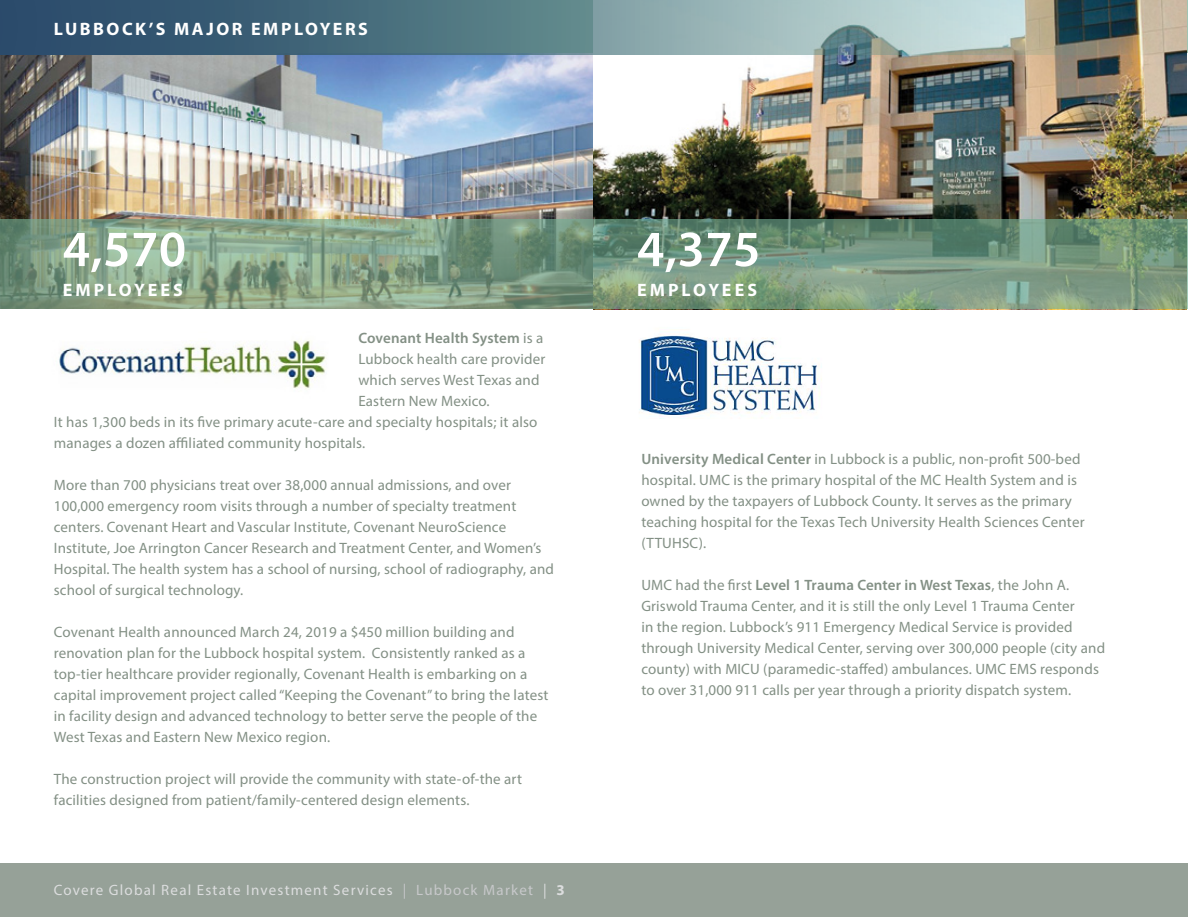
<style>
.page{position:relative;width:1188px;height:918px;background:#fff}
.page>*{position:absolute;margin:0;border:0;box-sizing:border-box;transform-origin:0 0}
.t1{font:600 51px "Myriad Pro";letter-spacing:.01em;color:#fff}
.t2{font:700 18px "Myriad Pro";letter-spacing:.14em;color:#fff}
.t3{font:700 18px "Myriad Pro";letter-spacing:.17em;color:#fff}
.t4{font:15px/21px "Myriad Pro";letter-spacing:.01em;color:#839085}
.t5{font:15px "Myriad Pro";letter-spacing:.08em;color:#dcddde}
.t6{font:600 15px "Myriad Pro";letter-spacing:.01em;color:#839085}
.s1{font-weight:400}
.s2{color:#c7c8ca}
.s3{font-weight:700}
.s4{font-weight:600}
</style>
<div class="page">
<img style="left:639px;top:334px;width:183px;height:85px">
<img style="left:0;top:55px;width:594px;height:253px">
<img style="left:59px;top:340px;width:267px;height:49px">
<div style="left:0;top:863px;width:1188px;height:54px;background:#96a198"></div>
<img style="left:594px;top:55px;width:593px;height:164px">
<svg style="left:1px;top:219px;width:1187px;height:90px;background:#7b9980"></svg>
<svg style="left:0;top:0;width:1188px;height:55px;background:#6d8991"></svg>
<p class="t2" style="left:54px;top:17px;width:316px">LUBBOCK’S MAJOR EMPLOYERS</p>
<h1 class="t1" style="left:63px;top:217px;width:125px">4,570</h1>
<h1 class="t1" style="left:637px;top:217px;width:125px">4,375</h1>
<p class="t3" style="left:63px;top:278px;width:122px">EMPLOYEES</p>
<p class="t3" style="left:637px;top:278px;width:122px">EMPLOYEES</p>
<p class="t6" style="left:358px;top:328px;width:187px">Covenant Health System <span class="s1">is a</span></p>
<p class="t4" style="left:358px;top:348px;width:188px">Lubbock health care provider</p>
<p class="t4" style="left:358px;top:369px;width:183px">which serves West Texas and</p>
<p class="t4" style="left:358px;top:390px;width:133px">Eastern New Mexico.</p>
<p class="t4" style="left:54px;top:411px;width:485px">It has 1,300 beds in its five primary acute-care and specialty hospitals; it also</p>
<p class="t4" style="left:54px;top:432px;width:313px">manages a dozen affiliated community hospitals.</p>
<p class="t4" style="left:54px;top:474px;width:502px">More than 700 physicians treat over 38,000 annual admissions, and over 100,000 emergency room visits through a number of specialty treatment centers. Covenant Heart and Vascular Institute, Covenant NeuroScience Institute, Joe Arrington Cancer Research and Treatment Center, and Women’s Hospital. The health system has a school of nursing, school of radiography, and school of surgical technology.</p>
<p class="t4" style="left:54px;top:621px;width:496px">Covenant Health announced March 24, 2019 a $450 million building and renovation plan for the Lubbock hospital system. Consistently ranked as a top-tier healthcare provider regionally, Covenant Health is embarking on a capital improvement project called “Keeping the Covenant” to bring the latest in facility design and advanced technology to better serve the people of the West Texas and Eastern New Mexico region.</p>
<p class="t4" style="left:54px;top:768px;width:470px">The construction project will provide the community with state-of-the art facilities designed from patient/family-centered design elements.</p>
<p class="t5" style="left:54px;top:880px;width:513px">Covere Global Real Estate Investment Services <span class="s2">| Lubbock Market</span> | <span class="s3">3</span></p>
<p class="t4" style="left:641px;top:448px;width:445px"><span class="s4">University Medical Center</span> in Lubbock is a public, non-profit 500-bed hospital. UMC is the primary hospital of the MC Health System and is owned by the taxpayers of Lubbock County. It serves as the primary teaching hospital for the Texas Tech University Health Sciences Center (TTUHSC).</p>
<p class="t4" style="left:641px;top:574px;width:465px">UMC had the first <span class="s4">Level 1 Trauma Center in West Texas</span>, the John A.<br>Griswold Trauma Center, and it is still the only Level 1 Trauma Center<br>in the region. Lubbock’s 911 Emergency Medical Service is provided through University Medical Center, serving over 300,000 people (city and county) with MICU (paramedic-staffed) ambulances. UMC EMS responds to over 31,000 911 calls per year through a priority dispatch system.</p>
</div>
